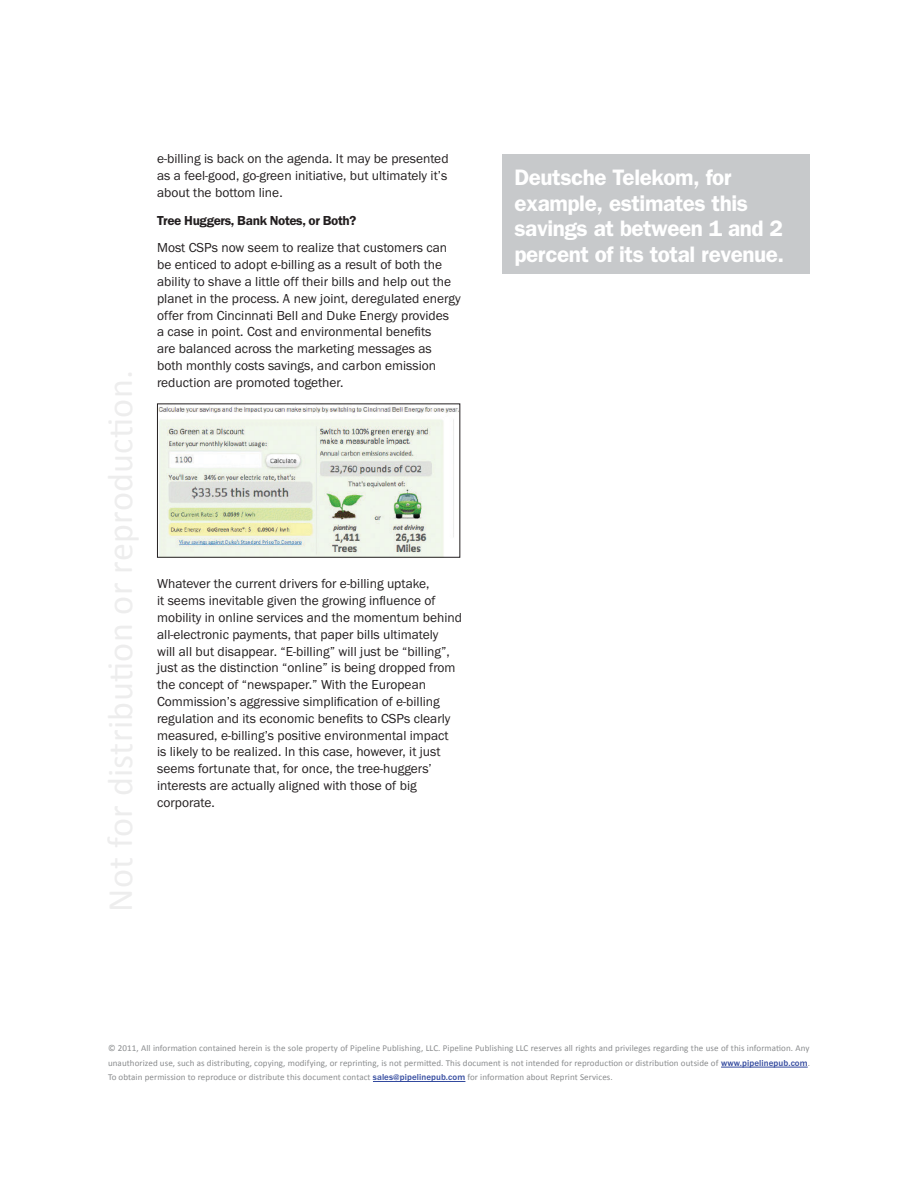
<style>
.page{position:relative;width:918px;height:1188px;background:#fff}
.page>*{position:absolute;margin:0;border:0;box-sizing:border-box;transform-origin:0 0}
.t1{font:600 22.5px/25.5px "Franklin Gothic";letter-spacing:-.02em;color:#fff}
.t2{font:13.5px/16.8px "Franklin Gothic EF";color:#231f20}
.t3{font:600 13.5px "Franklin Gothic EF";letter-spacing:-.025em;color:#231f20}
.t4{font:9px/14.4px "Calibri";letter-spacing:.01em;color:#8a8c8e;text-align:justify}
.s1{font-family:"Franklin Gothic EF";font-weight:500;color:#32499e}
</style>
<div class="page">
<hr style="left:721px;top:1067px;width:87px;height:1px;background:#32499e">
<hr style="left:373px;top:1081px;width:92px;height:1px;background:#32499e">
<div style="left:502px;top:154px;width:308px;height:120px;background:#c7c9cb"></div>
<img style="left:159px;top:406px;width:299px;height:150px">
<div style="left:157px;top:404px;width:303px;height:154px;border:1px solid #231f20"></div>
<p class="t2" style="left:157px;top:150px;width:293px;text-align:justify">e-billing is back on the agenda. It may be presented as a feel-good, go-green initiative, but ultimately it’s about the bottom line.</p>
<p class="t3" style="left:157px;top:213px;width:201px">Tree Huggers, Bank Notes, or Both?</p>
<p class="t2" style="left:157px;top:240px;width:305px">Most CSPs now seem to realize that customers can be enticed to adopt e-billing as a result of both the ability to shave a little off their bills and help out the planet in the process. A new joint, deregulated energy offer from Cincinnati Bell and Duke Energy provides<br>a case in point. Cost and environmental benefits<br>are balanced across the marketing messages as<br>both monthly costs savings, and carbon emission reduction are promoted together.</p>
<h1 class="t1" style="left:514px;top:164px;width:271px">Deutsche Telekom, for example, estimates this savings at between 1 and 2 percent of its total revenue.</h1>
<p class="t2" style="left:157px;top:576px;width:306px">Whatever the current drivers for e-billing uptake,<br>it seems inevitable given the growing influence of mobility in online services and the momentum behind all-electronic payments, that paper bills ultimately<br>will all but disappear. “E-billing” will just be “billing”, just as the distinction “online” is being dropped from the concept of “newspaper.” With the European Commission’s aggressive simplification of e-billing regulation and its economic benefits to CSPs clearly measured, e-billing’s positive environmental impact<br>is likely to be realized. In this case, however, it just seems fortunate that, for once, the tree-huggers’ interests are actually aligned with those of big corporate.</p>
<p class="t4" style="left:108px;top:1041px;width:704px">© 2011, All information contained herein is the sole property of Pipeline Publishing, LLC. Pipeline Publishing LLC reserves all rights and privileges regarding the use of this information. Any unauthorized use, such as distributing, copying, modifying, or reprinting, is not permitted. This document is not intended for reproduction or distribution outside of <span class="s1">www.pipelinepub.com</span>.<br>To obtain permission to reproduce or distribute this document contact <span class="s1">sales@pipelinepub.com</span> for information about Reprint Services.</p>
</div>
